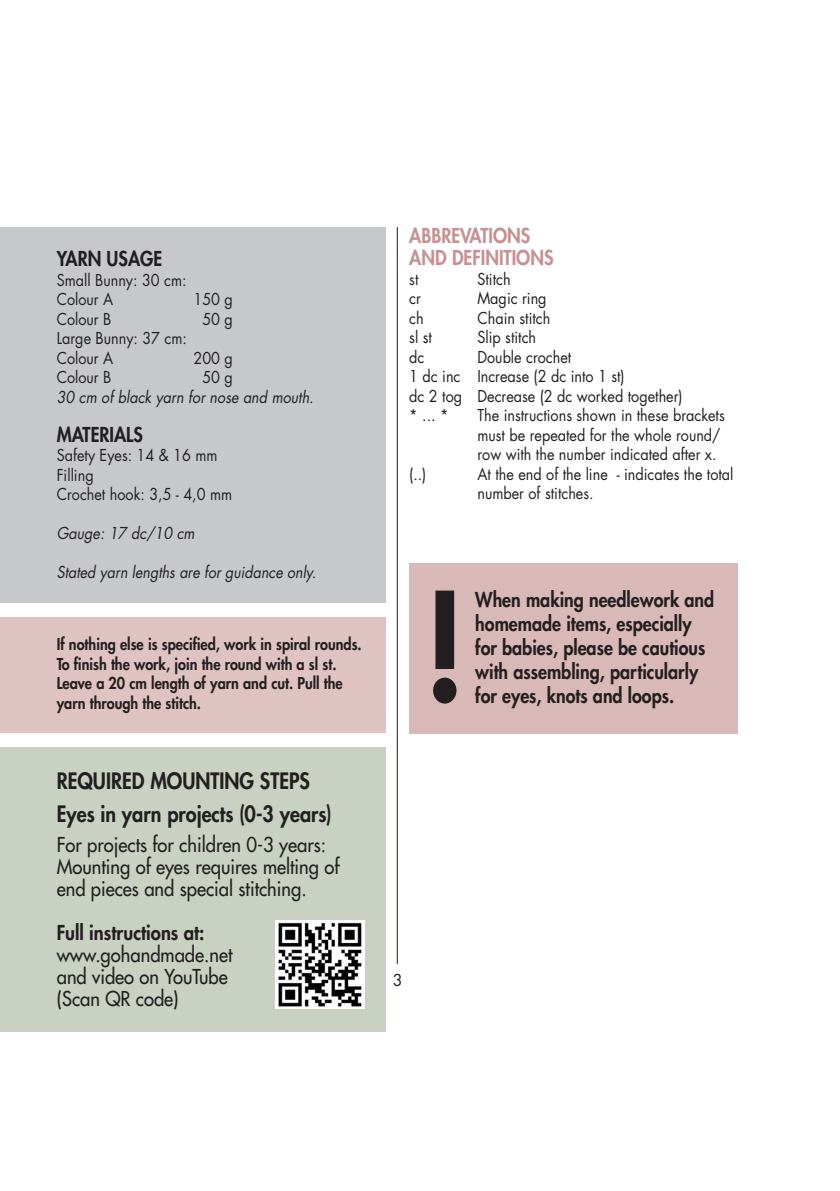
<style>
.page{position:relative;width:840px;height:1191px;background:#fff}
.page>*{position:absolute;margin:0;border:0;box-sizing:border-box;transform-origin:0 0}
.t1{font:800 146px "Futura Std";color:#231f20;scale:.9 1}
.t2{font:800 22px "Futura Std";color:#231f20;scale:.9 1}
.t3{font:500 20px/22px "Futura Std";color:#231f20;scale:.92 1}
.t4{font:800 20px/24px "Futura Std";color:#231f20;scale:.89 1}
.t5{font:800 20px "Futura Std";color:#c69194;scale:.9 1}
.t6{font:800 20px "Futura Std";color:#231f20;scale:.92 1}
.t7{font:800 20px "Futura Std";color:#231f20;scale:.9 1}
.t8{font:16px/19.6px "Futura Std";color:#231f20;scale:.9 1}
.t9{font:800 16px/19.4px "Futura Std";color:#231f20;scale:.9 1}
.t10{font:italic 16px/19.6px "Futura Std";color:#231f20;scale:.9 1}
.t11{font:italic 16px "Futura Std";color:#231f20;scale:.89 1}
.t12{font:16px "Futura Std";color:#231f20}
.s1{font-style:normal}
</style>
<div class="page">
<hr style="left:397px;top:227px;width:1px;height:737px;background:#231f20">
<div style="left:0;top:227px;width:385px;height:375px;background:#c7c8ca"></div>
<div style="left:0;top:617px;width:385px;height:115px;background:#dfc3c2"></div>
<div style="left:409px;top:563px;width:328px;height:170px;background:#d9b8b8"></div>
<div style="left:0;top:746px;width:385px;height:285px;background:#c8d1c2"></div>
<img style="left:275px;top:921px;width:89px;height:88px">
<p class="t7" style="left:57px;top:246px;width:119px">YARN USAGE</p>
<p class="t8" style="left:57px;top:270px;width:146px">Small Bunny: 30 cm:<br>Colour A</p>
<p class="t8" style="left:193px;top:289px;width:45px">150 g</p>
<p class="t8" style="left:57px;top:309px;width:62px">Colour B</p>
<p class="t8" style="left:202px;top:309px;width:35px">50 g</p>
<p class="t8" style="left:57px;top:328px;width:146px">Large Bunny: 37 cm:<br>Colour A</p>
<p class="t8" style="left:193px;top:348px;width:45px">200 g</p>
<p class="t8" style="left:57px;top:367px;width:62px">Colour B</p>
<p class="t10" style="left:57px;top:367px;width:287px;text-indent:145px"><span class="s1">50 g<br></span>30 cm of black yarn for nose and mouth.</p>
<p class="t7" style="left:57px;top:421px;width:97px">MATERIALS</p>
<p class="t8" style="left:57px;top:445px;width:180px">Safety Eyes: 14 &amp; 16 mm</p>
<p class="t8" style="left:57px;top:465px;width:196px">Filling<br>Crochet hook: 3,5 - 4,0 mm</p>
<p class="t10" style="left:57px;top:523px;width:155px">Gauge: 17 dc/10 cm</p>
<p class="t11" style="left:57px;top:562px;width:293px">Stated yarn lengths are for guidance only.</p>
<p class="t9" style="left:57px;top:635px;width:340px">If nothing else is specified, work in spiral rounds.<br>To finish the work, join the round with a sl st.<br>Leave a 20 cm length of yarn and cut. Pull the yarn through the stitch.</p>
<p class="t2" style="left:57px;top:767px;width:282px">REQUIRED MOUNTING STEPS</p>
<p class="t2" style="left:57px;top:800px;width:307px">Eyes in yarn projects (0-3 years)</p>
<p class="t3" style="left:57px;top:834px;width:308px">For projects for children 0-3 years:<br>Mounting of eyes requires melting of end pieces and special stitching.</p>
<p class="t6" style="left:57px;top:920px;width:162px">Full instructions at:</p>
<p class="t3" style="left:57px;top:944px;width:192px">www.gohandmade.net</p>
<p class="t3" style="left:57px;top:966px;width:187px">and video on YouTube</p>
<p class="t3" style="left:57px;top:988px;width:134px">(Scan QR code)</p>
<p class="t5" style="left:409px;top:223px;width:136px">ABBREVATIONS</p>
<p class="t5" style="left:409px;top:245px;width:162px">AND DEFINITIONS</p>
<p class="t8" style="left:409px;top:269px;width:12px">st</p>
<p class="t8" style="left:477px;top:269px;width:38px">Stitch</p>
<p class="t8" style="left:409px;top:289px;width:14px">cr</p>
<p class="t8" style="left:477px;top:289px;width:78px">Magic ring</p>
<p class="t8" style="left:409px;top:308px;width:18px">ch</p>
<p class="t8" style="left:477px;top:308px;width:83px">Chain stitch</p>
<p class="t8" style="left:409px;top:328px;width:27px">sl st</p>
<p class="t8" style="left:477px;top:328px;width:67px">Slip stitch</p>
<p class="t8" style="left:409px;top:347px;width:18px">dc</p>
<p class="t8" style="left:477px;top:347px;width:106px">Double crochet</p>
<p class="t8" style="left:409px;top:367px;width:241px">1 dc inc Increase (2 dc into 1 st)</p>
<p class="t8" style="left:409px;top:386px;width:305px">dc 2 tog Decrease (2 dc worked together)</p>
<p class="t8" style="left:409px;top:406px;width:45px">* ... *</p>
<p class="t8" style="left:477px;top:406px;width:276px">The instructions shown in these brackets must be repeated for the whole round/ row with the number indicated after x.</p>
<p class="t8" style="left:409px;top:464px;width:21px">(..)</p>
<p class="t8" style="left:477px;top:464px;width:286px">At the end of the line - indicates the total number of stitches.</p>
<p class="t1" style="left:423px;top:554px;width:49px">!</p>
<p class="t4" style="left:475px;top:587px;width:270px">When making needlework and homemade items, especially for babies, please be cautious with assembling, particularly</p>
<p class="t4" style="left:475px;top:683px;width:225px">for eyes, knots and loops.</p>
<p class="t12" style="left:392px;top:969px;width:11px">3</p>
</div>
